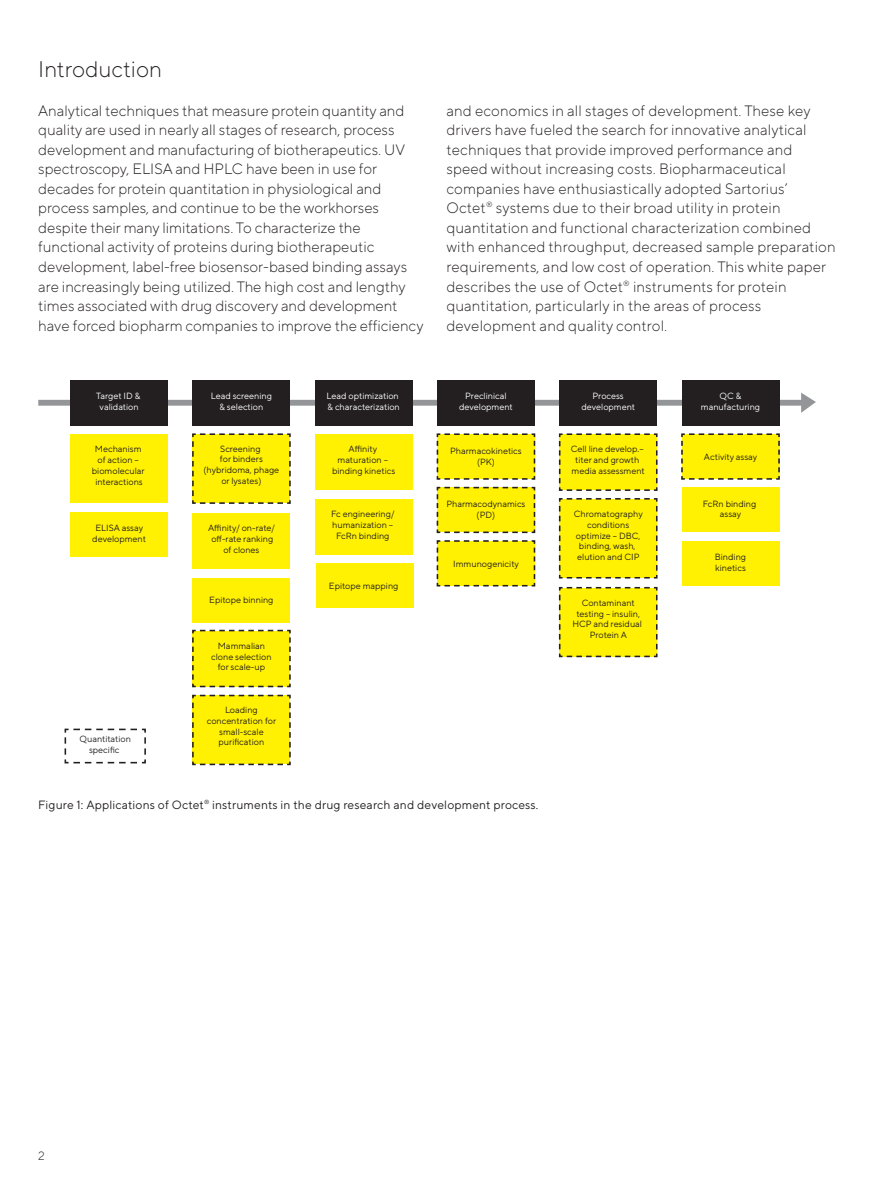
<style>
.page{position:relative;width:893px;height:1191px;background:#fff}
.page>*{position:absolute;margin:0;border:0;box-sizing:border-box;transform-origin:0 0}
.t1{font:300 22.5px "TT Norms Pro";color:#231f20}
.t2{font:300 15px/19.5px "TT Norms Pro";color:#231f20}
.t3{font:12px "TT Norms Pro";letter-spacing:.015em;color:#231f20}
.t4{font:300 12px "TT Norms Pro";color:#231f20}
.t5{font:9px/10.8px "TT Norms Pro";color:#231f20;text-align:center}
.t6{font:9px/10.8px "TT Norms Pro";color:#fff;text-align:center}
</style>
<div class="page">
<svg style="left:38px;top:393px;width:778px;height:20px"></svg>
<div style="left:71px;top:380px;width:97px;height:45px;background:#231f20"></div>
<div style="left:71px;top:434px;width:97px;height:69px;background:#fff101"></div>
<div style="left:71px;top:512px;width:97px;height:44px;background:#fff101"></div>
<svg style="left:681px;top:433px;width:99px;height:47px;background:#f2e50a"></svg>
<div style="left:682px;top:487px;width:97px;height:45px;background:#fff101"></div>
<div style="left:682px;top:541px;width:97px;height:44px;background:#fff101"></div>
<svg style="left:64px;top:728px;width:82px;height:36px"></svg>
<svg style="left:192px;top:433px;width:99px;height:71px;background:#f5e807"></svg>
<svg style="left:192px;top:694px;width:99px;height:72px;background:#f5e80b"></svg>
<div style="left:193px;top:577px;width:97px;height:45px;background:#fff101"></div>
<div style="left:316px;top:563px;width:97px;height:45px;background:#fff101"></div>
<div style="left:193px;top:513px;width:97px;height:56px;background:#fff101"></div>
<svg style="left:192px;top:629px;width:99px;height:59px;background:#f4e70c"></svg>
<div style="left:193px;top:380px;width:97px;height:45px;background:#231f20"></div>
<svg style="left:436px;top:433px;width:100px;height:47px;background:#f2e60d"></svg>
<svg style="left:436px;top:486px;width:100px;height:101px;background:#f3e71e"></svg>
<div style="left:437px;top:380px;width:97px;height:45px;background:#231f20"></div>
<svg style="left:558px;top:586px;width:100px;height:72px;background:#f5e80e"></svg>
<svg style="left:558px;top:433px;width:100px;height:146px;background:#f6e916"></svg>
<div style="left:560px;top:380px;width:97px;height:45px;background:#231f20"></div>
<div style="left:682px;top:380px;width:97px;height:45px;background:#231f20"></div>
<div style="left:315px;top:434px;width:97px;height:56px;background:#fff101"></div>
<div style="left:315px;top:499px;width:97px;height:56px;background:#fff101"></div>
<div style="left:315px;top:380px;width:97px;height:45px;background:#231f20"></div>
<h1 class="t1" style="left:38px;top:53px;width:125px">Introduction</h1>
<p class="t2" style="left:38px;top:100px;width:387px">Analytical techniques that measure protein quantity and quality are used in nearly all stages of research, process development and manufacturing of biotherapeutics. UV spectroscopy, ELISA and HPLC have been in use for decades for protein quantitation in physiological and process samples, and continue to be the workhorses despite their many limitations. To characterize the functional activity of proteins during biotherapeutic development, label-free biosensor-based binding assays are increasingly being utilized. The high cost and lengthy times associated with drug discovery and development have forced biopharm companies to improve the efficiency</p>
<p class="t2" style="left:446px;top:100px;width:391px">and economics in all stages of development. These key drivers have fueled the search for innovative analytical techniques that provide improved performance and speed without increasing costs. Biopharmaceutical companies have enthusiastically adopted Sartorius’ Octet<sup>®</sup> systems due to their broad utility in protein quantitation and functional characterization combined with enhanced throughput, decreased sample preparation requirements, and low cost of operation. This white paper describes the use of Octet<sup>®</sup> instruments for protein quantitation, particularly in the areas of process development and quality control.</p>
<p class="t6" style="left:96px;top:390px;width:46px">Target ID &amp; validation</p>
<p class="t5" style="left:92px;top:443px;width:54px">Mechanism of action – biomolecular interactions</p>
<p class="t5" style="left:92px;top:521px;width:55px">ELISA assay development</p>
<p class="t5" style="left:80px;top:733px;width:53px">Quantitation specific</p>
<p class="t6" style="left:211px;top:390px;width:63px">Lead screening &amp; selection</p>
<p class="t5" style="left:204px;top:442px;width:77px">Screening<br>for binders (hybridoma, phage or lysates)</p>
<p class="t5" style="left:208px;top:522px;width:68px">Affinity/ on-rate/ off-rate ranking of clones</p>
<p class="t5" style="left:209px;top:594px;width:66px">Epitope binning</p>
<p class="t5" style="left:211px;top:639px;width:62px">Mammalian clone selection for scale-up</p>
<p class="t5" style="left:207px;top:703px;width:71px">Loading concentration for small-scale purification</p>
<p class="t6" style="left:327px;top:390px;width:75px;text-align:left">Lead optimization &amp; characterization</p>
<p class="t5" style="left:332px;top:443px;width:65px">Affinity maturation – binding kinetics</p>
<p class="t5" style="left:331px;top:508px;width:65px">Fc engineering/ humanization –<br>FcRn binding</p>
<p class="t5" style="left:329px;top:579px;width:71px">Epitope mapping</p>
<p class="t6" style="left:459px;top:390px;width:55px">Preclinical development</p>
<p class="t5" style="left:450px;top:445px;width:73px">Pharmacokinetics (PK)</p>
<p class="t5" style="left:446px;top:498px;width:81px">Pharmacodynamics (PD)</p>
<p class="t5" style="left:453px;top:557px;width:67px">Immunogenicity</p>
<p class="t3" style="left:38px;top:796px;width:502px">Figure 1: Applications of Octet<sup>®</sup> instruments in the drug research and development process.</p>
<p class="t6" style="left:581px;top:390px;width:55px">Process development</p>
<p class="t6" style="left:701px;top:390px;width:61px">QC &amp; manufacturing</p>
<p class="t5" style="left:571px;top:443px;width:76px">Cell line develop.– titer and growth media assessment</p>
<p class="t5" style="left:574px;top:507px;width:70px">Chromatography conditions optimize – DBC, binding, wash, elution and CIP</p>
<p class="t5" style="left:572px;top:596px;width:71px">Contaminant testing – insulin,<br>HCP and residual<br>Protein A</p>
<p class="t5" style="left:704px;top:450px;width:55px">Activity assay</p>
<p class="t5" style="left:703px;top:497px;width:55px">FcRn binding assay</p>
<p class="t5" style="left:715px;top:551px;width:33px;text-align:left">Binding kinetics</p>
<p class="t4" style="left:38px;top:1147px;width:8px">2</p>
</div>
